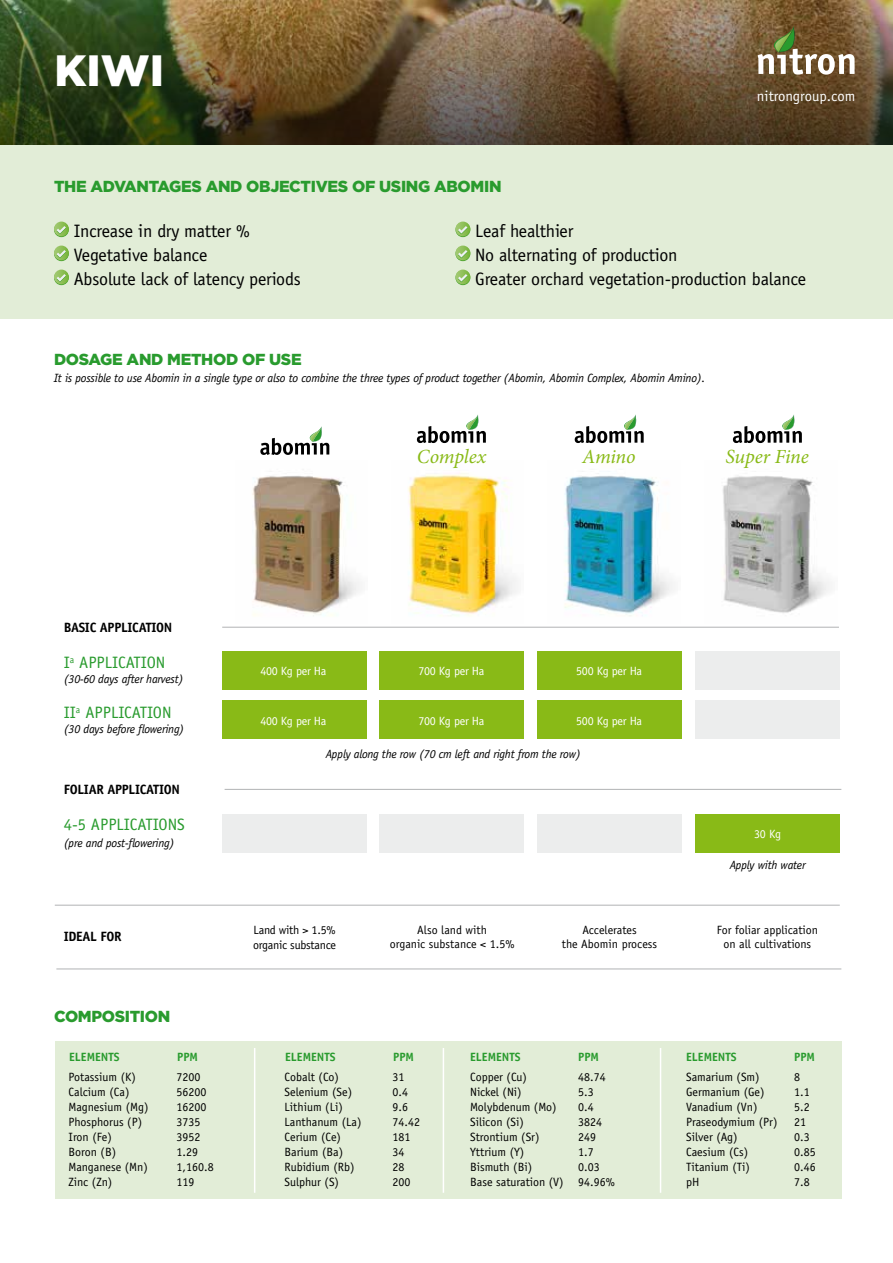
<style>
.page{position:relative;width:893px;height:1263px;background:#fff}
.page>*{position:absolute;margin:0;border:0;box-sizing:border-box;transform-origin:0 0}
.t1{font:900 43.8px "Gotham";color:#fff}
.t2{font:italic 20.1px "Minion Pro";letter-spacing:-.01em;color:#89ba17}
.t3{font:18px/24px "Officina Sans Std";letter-spacing:-.01em;color:#000}
.t4{font:16.5px "Officina Sans Std";color:#299b2e}
.t5{font:900 15.9px "Gotham";letter-spacing:-.02em;color:#299b2e}
.t6{font:14.7px "Officina Sans Std";color:#fff}
.t7{font:700 13.5px "Officina Sans Std";letter-spacing:-.02em;color:#000}
.t8{font:12px/14.4px "Officina Sans Std";color:#000;text-align:center}
.t9{font:italic 12px "Officina Sans Std";letter-spacing:-.02em;color:#000}
.t10{font:12px "Officina Sans Std";letter-spacing:-.02em;color:#fff}
.t11{font:700 12px "Officina Sans Std";color:#299b2e}
.t12{font:12px/15px "Officina Sans Std";letter-spacing:-.02em;color:#000}
</style>
<div class="page">
<div style="left:222px;top:652px;width:145px;height:38px;background:#89ba17"></div>
<div style="left:379px;top:652px;width:145px;height:38px;background:#89ba17"></div>
<div style="left:537px;top:652px;width:145px;height:38px;background:#89ba17"></div>
<div style="left:695px;top:652px;width:145px;height:38px;background:#eceded"></div>
<div style="left:379px;top:814px;width:145px;height:39px;background:#eceded"></div>
<div style="left:222px;top:814px;width:145px;height:39px;background:#eceded"></div>
<div style="left:222px;top:701px;width:145px;height:38px;background:#89ba17"></div>
<div style="left:379px;top:701px;width:145px;height:38px;background:#89ba17"></div>
<div style="left:537px;top:701px;width:145px;height:38px;background:#89ba17"></div>
<div style="left:695px;top:701px;width:145px;height:38px;background:#eceded"></div>
<div style="left:537px;top:814px;width:145px;height:39px;background:#eceded"></div>
<div style="left:695px;top:814px;width:145px;height:39px;background:#89ba17"></div>
<div style="left:0;top:144px;width:893px;height:175px;background:#e2edd7"></div>
<img style="left:0;top:0;width:893px;height:145px">
<div style="left:54px;top:222px;width:15px;height:15px;background:#65af45;border-radius:50%"></div>
<svg style="left:54px;top:222px;width:15px;height:14px"></svg>
<svg style="left:57px;top:226px;width:9px;height:8px"></svg>
<svg style="left:54px;top:246px;width:15px;height:14px"></svg>
<svg style="left:57px;top:250px;width:9px;height:8px"></svg>
<div style="left:54px;top:270px;width:15px;height:15px;background:#66af45;border-radius:50%"></div>
<svg style="left:54px;top:270px;width:15px;height:14px"></svg>
<svg style="left:57px;top:274px;width:9px;height:8px"></svg>
<svg style="left:455px;top:222px;width:15px;height:14px"></svg>
<svg style="left:458px;top:226px;width:9px;height:8px"></svg>
<svg style="left:455px;top:246px;width:15px;height:14px"></svg>
<svg style="left:458px;top:250px;width:9px;height:8px"></svg>
<svg style="left:455px;top:270px;width:15px;height:14px"></svg>
<svg style="left:458px;top:274px;width:9px;height:8px"></svg>
<img style="left:564px;top:473px;width:109px;height:143px">
<img style="left:722px;top:476px;width:108px;height:137px">
<img style="left:252px;top:476px;width:108px;height:140px">
<img style="left:408px;top:473px;width:109px;height:143px">
<hr style="left:222px;top:627px;width:617px;height:1px;background:#b1b3b4">
<hr style="left:225px;top:789px;width:616px;height:1px;background:#b1b3b4">
<hr style="left:55px;top:905px;width:785px;height:1px;background:#b1b3b4">
<hr style="left:56px;top:968px;width:785px;height:1px;background:#b1b3b4">
<svg style="left:260px;top:426px;width:69px;height:29px"></svg>
<svg style="left:417px;top:414px;width:69px;height:29px"></svg>
<svg style="left:575px;top:414px;width:69px;height:29px"></svg>
<svg style="left:733px;top:414px;width:69px;height:29px"></svg>
<svg style="left:758px;top:26px;width:97px;height:49px"></svg>
<div style="left:55px;top:1042px;width:786px;height:157px;background:#e2edd7"></div>
<hr style="left:254px;top:1048px;width:1px;height:145px;background:#fff">
<hr style="left:443px;top:1048px;width:1px;height:145px;background:#fff">
<hr style="left:660px;top:1048px;width:1px;height:145px;background:#fff">
<h1 class="t1" style="left:55px;top:41px;width:111px">KIWI</h1>
<h3 class="t5" style="left:54px;top:175px;width:449px">THE ADVANTAGES AND OBJECTIVES OF USING ABOMIN</h3>
<p class="t6" style="left:757px;top:87px;width:100px">nitrongroup.com</p>
<h3 class="t3" style="left:74px;top:219px;width:229px">Increase in dry matter %<br>Vegetative balance<br>Absolute lack of latency periods</h3>
<h3 class="t3" style="left:475px;top:219px;width:332px">Leaf healthier<br>No alternating of production<br>Greater orchard vegetation-production balance</h3>
<h3 class="t5" style="left:54px;top:349px;width:249px">DOSAGE AND METHOD OF USE</h3>
<p class="t9" style="left:54px;top:371px;width:653px">It is possible to use Abomin in a single type or also to combine the three types of product together (Abomin, Abomin Complex, Abomin Amino).</p>
<p class="t7" style="left:64px;top:619px;width:110px">BASIC APPLICATION</p>
<h3 class="t4" style="left:64px;top:653px;width:50px">I<sup>a</sup> application</h3>
<p class="t9" style="left:64px;top:672px;width:121px">(30-60 days after harvest)</p>
<h3 class="t4" style="left:64px;top:703px;width:56px">II<sup>a</sup> application</h3>
<p class="t9" style="left:64px;top:722px;width:122px">(30 days before flowering)</p>
<p class="t7" style="left:64px;top:781px;width:118px">FOLIAR APPLICATION</p>
<h3 class="t4" style="left:64px;top:815px;width:123px">4-5 APP LICATIONS</h3>
<p class="t9" style="left:64px;top:835px;width:112px">(pre and post-flowering)</p>
<p class="t7" style="left:64px;top:928px;width:51px">IDEAL FOR</p>
<h3 class="t5" style="left:54px;top:1005px;width:118px">COMPOSITION</h3>
<h2 class="t2" style="left:417px;top:442px;width:71px">Complex</h2>
<h2 class="t2" style="left:582px;top:442px;width:55px">Amino</h2>
<h2 class="t2" style="left:725px;top:442px;width:85px">Super Fine</h2>
<p class="t10" style="left:260px;top:664px;width:68px">400 Kg per Ha</p>
<p class="t10" style="left:418px;top:664px;width:68px">700 Kg per Ha</p>
<p class="t10" style="left:576px;top:664px;width:68px">500 Kg per Ha</p>
<p class="t10" style="left:260px;top:714px;width:68px">400 Kg per Ha</p>
<p class="t10" style="left:418px;top:714px;width:68px">700 Kg per Ha</p>
<p class="t10" style="left:576px;top:714px;width:68px">500 Kg per Ha</p>
<p class="t9" style="left:326px;top:747px;width:257px">Apply along the row (70 cm left and right from the row)</p>
<p class="t10" style="left:754px;top:827px;width:28px">30 Kg</p>
<p class="t9" style="left:730px;top:857px;width:77px">Apply with water</p>
<p class="t12" style="left:253px;top:922px;width:85px">Land with &gt; 1.5% organic substance</p>
<p class="t8" style="left:390px;top:923px;width:126px">Also land with<br>organic substance &lt; 1.5%</p>
<p class="t8" style="left:562px;top:923px;width:97px">Accelerates<br>the Abomin process</p>
<p class="t8" style="left:717px;top:923px;width:103px">For foliar application on all cultivations</p>
<p class="t11" style="left:69px;top:1049px;width:46px">ELEMENTSPP</p>
<p class="t11" style="left:190px;top:1049px;width:10px">M</p>
<p class="t11" style="left:285px;top:1049px;width:46px">ELEMENTSPP</p>
<p class="t11" style="left:406px;top:1049px;width:10px">M</p>
<p class="t11" style="left:470px;top:1049px;width:46px">ELEMENTSPP</p>
<p class="t11" style="left:591px;top:1049px;width:10px">M</p>
<p class="t11" style="left:686px;top:1049px;width:46px">ELEMENTSPP</p>
<p class="t11" style="left:807px;top:1049px;width:10px">M</p>
<p class="t8" style="left:69px;top:1070px;width:69px">Potassium (K)</p>
<p class="t8" style="left:177px;top:1070px;width:25px">7200</p>
<p class="t8" style="left:285px;top:1070px;width:56px">Cobalt (Co)</p>
<p class="t8" style="left:393px;top:1070px;width:13px">31</p>
<p class="t8" style="left:69px;top:1085px;width:62px">Calcium (Ca)</p>
<p class="t8" style="left:177px;top:1085px;width:31px">56200</p>
<p class="t8" style="left:285px;top:1085px;width:69px">Selenium (Se)</p>
<p class="t8" style="left:393px;top:1085px;width:17px">0.4</p>
<p class="t8" style="left:69px;top:1100px;width:82px">Magnesium (Mg)</p>
<p class="t8" style="left:177px;top:1100px;width:31px">16200</p>
<p class="t8" style="left:285px;top:1100px;width:60px">Lithium (Li)</p>
<p class="t8" style="left:393px;top:1100px;width:17px">9.6</p>
<p class="t8" style="left:69px;top:1115px;width:75px">Phosphorus (P)</p>
<p class="t8" style="left:177px;top:1115px;width:25px">3735</p>
<p class="t8" style="left:285px;top:1115px;width:78px">Lanthanum (La)</p>
<p class="t8" style="left:393px;top:1115px;width:29px">74.42</p>
<p class="t8" style="left:69px;top:1130px;width:45px">Iron (Fe)</p>
<p class="t8" style="left:177px;top:1130px;width:25px">3952</p>
<p class="t8" style="left:285px;top:1130px;width:58px">Cerium (Ce)</p>
<p class="t8" style="left:393px;top:1130px;width:19px">181</p>
<p class="t8" style="left:69px;top:1145px;width:49px">Boron (B)</p>
<p class="t8" style="left:177px;top:1145px;width:23px">1.29</p>
<p class="t8" style="left:285px;top:1145px;width:60px">Barium (Ba)</p>
<p class="t8" style="left:393px;top:1145px;width:13px">34</p>
<p class="t8" style="left:69px;top:1160px;width:81px">Manganese (Mn)</p>
<p class="t8" style="left:177px;top:1160px;width:39px">1,160.8</p>
<p class="t8" style="left:285px;top:1160px;width:72px">Rubidium (Rb)</p>
<p class="t8" style="left:393px;top:1160px;width:13px">28</p>
<p class="t8" style="left:69px;top:1175px;width:45px">Zinc (Zn)</p>
<p class="t8" style="left:177px;top:1175px;width:19px">119</p>
<p class="t8" style="left:285px;top:1175px;width:56px">Sulphur (S)</p>
<p class="t8" style="left:393px;top:1175px;width:19px">200</p>
<p class="t8" style="left:470px;top:1070px;width:58px">Copper (Cu)</p>
<p class="t8" style="left:578px;top:1070px;width:29px">48.74</p>
<p class="t8" style="left:686px;top:1070px;width:75px">Samarium (Sm)</p>
<p class="t8" style="left:794px;top:1070px;width:7px">8</p>
<p class="t8" style="left:470px;top:1085px;width:53px">Nickel (Ni)</p>
<p class="t8" style="left:578px;top:1085px;width:17px">5.3</p>
<p class="t8" style="left:686px;top:1085px;width:80px">Germanium (Ge)</p>
<p class="t8" style="left:794px;top:1085px;width:17px">1.1</p>
<p class="t8" style="left:470px;top:1100px;width:88px">Molybdenum (Mo)</p>
<p class="t8" style="left:578px;top:1100px;width:17px">0.4</p>
<p class="t8" style="left:686px;top:1100px;width:73px">Vanadium (Vn)</p>
<p class="t8" style="left:794px;top:1100px;width:17px">5.2</p>
<p class="t8" style="left:470px;top:1115px;width:55px">Silicon (Si)</p>
<p class="t8" style="left:578px;top:1115px;width:58px">3824 P</p>
<p class="t8" style="left:692px;top:1115px;width:87px">raseodymium (Pr)</p>
<p class="t8" style="left:794px;top:1115px;width:13px">21</p>
<p class="t8" style="left:470px;top:1130px;width:71px">Strontium (Sr)</p>
<p class="t8" style="left:578px;top:1130px;width:19px">249</p>
<p class="t8" style="left:686px;top:1130px;width:53px">Silver (Ag)</p>
<p class="t8" style="left:794px;top:1130px;width:17px">0.3</p>
<p class="t8" style="left:470px;top:1145px;width:56px">Yttrium (Y)</p>
<p class="t8" style="left:578px;top:1145px;width:17px">1.7</p>
<p class="t8" style="left:686px;top:1145px;width:63px">Caesium (Cs)</p>
<p class="t8" style="left:794px;top:1145px;width:23px">0.85</p>
<p class="t8" style="left:470px;top:1160px;width:64px">Bismuth (Bi)</p>
<p class="t8" style="left:578px;top:1160px;width:23px">0.03</p>
<p class="t8" style="left:686px;top:1160px;width:65px">Titanium (Ti)</p>
<p class="t8" style="left:794px;top:1160px;width:23px">0.46</p>
<p class="t8" style="left:470px;top:1175px;width:146px">Base saturation (V) 94.96%</p>
<p class="t8" style="left:686px;top:1175px;width:15px">pH</p>
<p class="t8" style="left:794px;top:1175px;width:17px">7.8</p>
</div>
